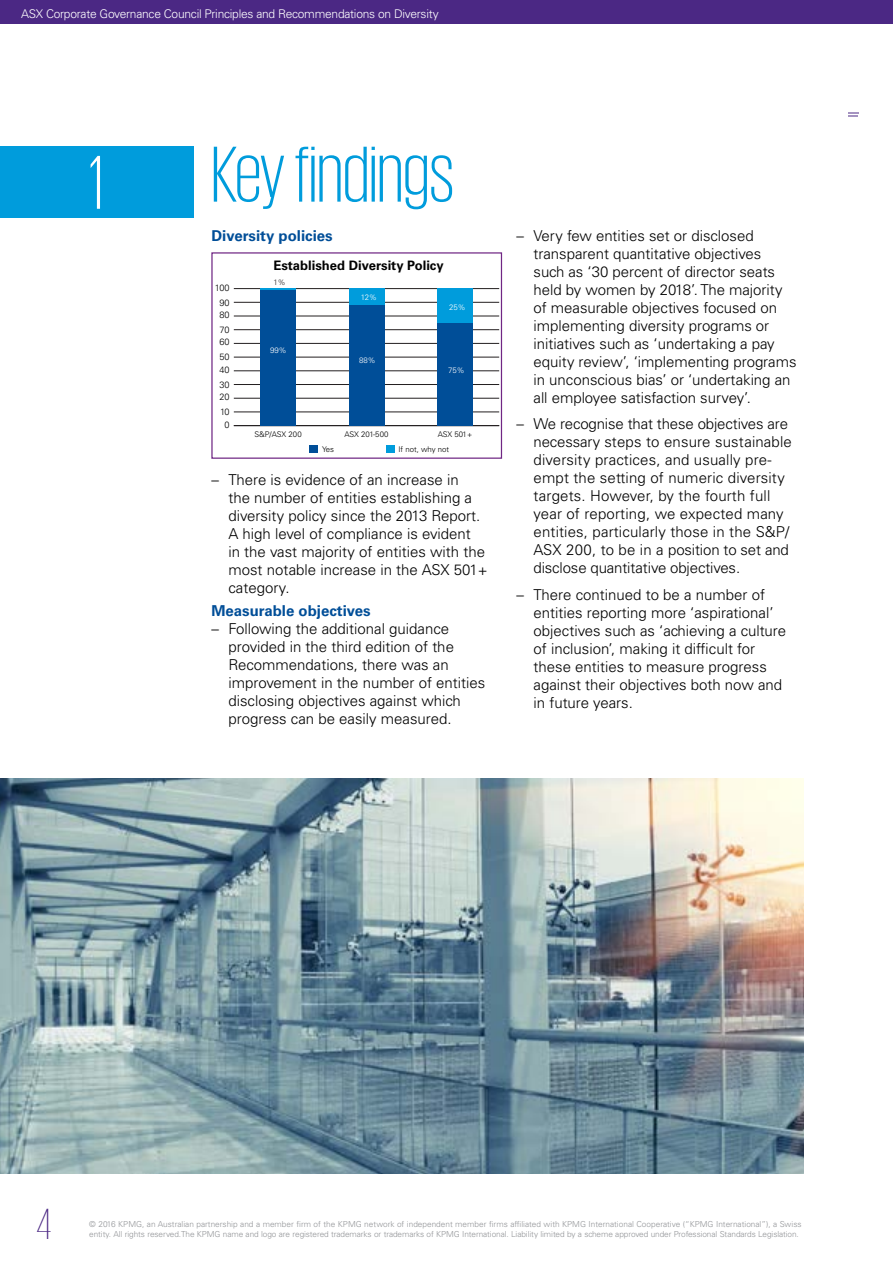
<style>
.page{position:relative;width:893px;height:1263px;background:#fff}
.page>*{position:absolute;margin:0;border:0;box-sizing:border-box;transform-origin:0 0}
.t1{font:300 81px "KPMG";color:#009cdc}
.t2{font:300 78px "KPMG";color:#fff}
.t3{font:200 45px "KPMG";color:#4b2884}
.t4{font:300 15px/18px "Univers LT Std";color:#000}
.t5{font:700 15px "Univers LT Std";color:#004e98}
.t6{font:700 13.05px "Univers LT Std";color:#000}
.t7{font:300 12px "Univers LT Std";letter-spacing:-.02em;color:#fff}
.t8{font:300 9.15px "Univers LT Std";color:#000}
.t9{font:300 8.25px/10.5px "Univers LT Std";letter-spacing:-.01em;color:#939598}
.t10{font:300 7.8px "Univers LT Std";color:#000}
.t11{font:300 7.8px "Univers LT Std";color:#fff}
.t12{font:300 7.8px "Univers LT Std";color:#231f20}
</style>
<div class="page">
<div style="left:0;top:0;width:893px;height:24px;background:#4b2884"></div>
<svg style="left:848px;top:112px;width:11px;height:5px"></svg>
<hr style="left:234px;top:425px;width:265px;height:1px;background:#231f20">
<hr style="left:234px;top:412px;width:265px;height:1px;background:#231f20">
<hr style="left:234px;top:398px;width:265px;height:1px;background:#231f20">
<hr style="left:234px;top:384px;width:265px;height:1px;background:#231f20">
<hr style="left:234px;top:371px;width:265px;height:1px;background:#231f20">
<hr style="left:234px;top:357px;width:265px;height:1px;background:#231f20">
<hr style="left:234px;top:343px;width:265px;height:1px;background:#231f20">
<hr style="left:234px;top:329px;width:265px;height:1px;background:#231f20">
<hr style="left:234px;top:316px;width:265px;height:1px;background:#231f20">
<hr style="left:234px;top:302px;width:265px;height:1px;background:#231f20">
<hr style="left:234px;top:288px;width:265px;height:1px;background:#231f20">
<hr style="left:260px;top:289px;width:36px;height:1px;background:#009cdc">
<div style="left:349px;top:289px;width:35px;height:16px;background:#009cdc"></div>
<div style="left:437px;top:289px;width:36px;height:34px;background:#009cdc"></div>
<div style="left:260px;top:290px;width:36px;height:136px;background:#004e98"></div>
<div style="left:349px;top:305px;width:35px;height:121px;background:#004e98"></div>
<div style="left:437px;top:323px;width:36px;height:103px;background:#004e98"></div>
<div style="left:386px;top:445px;width:8px;height:7px;background:#009cdc"></div>
<div style="left:309px;top:445px;width:9px;height:7px;background:#004e98"></div>
<div style="left:211px;top:252px;width:291px;height:207px;border:1px solid #702784"></div>
<div style="left:0;top:147px;width:193px;height:71px;background:#009cdc"></div>
<img style="left:0;top:779px;width:804px;height:395px">
<p class="t7" style="left:21px;top:6px;width:419px">ASX Corporate Governance Council Principles and Recommendations on Diversity</p>
<h2 class="t2" style="left:89px;top:145px;width:16px">1</h2>
<h1 class="t1" style="left:211px;top:135px;width:244px">Key findings</h1>
<p class="t5" style="left:211px;top:227px;width:123px">Diversity policies</p>
<p class="t6" style="left:273px;top:258px;width:172px">Established Diversity Policy</p>
<p class="t8" style="left:215px;top:282px;width:16px">100</p>
<p class="t8" style="left:219px;top:297px;width:12px">90</p>
<p class="t8" style="left:219px;top:309px;width:12px">80</p>
<p class="t8" style="left:219px;top:324px;width:12px">70</p>
<p class="t8" style="left:219px;top:337px;width:12px">60</p>
<p class="t8" style="left:219px;top:352px;width:12px">50</p>
<p class="t8" style="left:219px;top:364px;width:12px">40</p>
<p class="t8" style="left:219px;top:379px;width:12px">30</p>
<p class="t8" style="left:219px;top:391px;width:12px">20</p>
<p class="t8" style="left:220px;top:406px;width:11px">10</p>
<p class="t8" style="left:225px;top:419px;width:7px">0</p>
<p class="t12" style="left:273px;top:278px;width:14px">1%</p>
<p class="t11" style="left:270px;top:346px;width:18px">99%</p>
<p class="t11" style="left:361px;top:292px;width:18px">12%</p>
<p class="t11" style="left:359px;top:356px;width:18px">88%</p>
<p class="t11" style="left:449px;top:302px;width:18px">25%</p>
<p class="t11" style="left:448px;top:365px;width:18px">75%</p>
<p class="t10" style="left:254px;top:430px;width:49px">S&amp;P/ASX 200</p>
<p class="t10" style="left:344px;top:430px;width:46px">ASX 201-500</p>
<p class="t10" style="left:438px;top:430px;width:36px">ASX 501+</p>
<p class="t10" style="left:322px;top:445px;width:13px">Yes</p>
<p class="t10" style="left:398px;top:445px;width:52px">If not, why not</p>
<p class="t4" style="left:228px;top:471px;width:261px;text-indent:-17px">– There is evidence of an increase in<br>the number of entities establishing a diversity policy since the 2013 Report.<br>A high level of compliance is evident<br>in the vast majority of entities with the most notable increase in the ASX 501+ category.</p>
<p class="t5" style="left:211px;top:601px;width:161px">Measurable objectives</p>
<p class="t4" style="left:228px;top:619px;width:258px;text-indent:-17px">– Following the additional guidance provided in the third edition of the Recommendations, there was an improvement in the number of entities disclosing objectives against which progress can be easily measured.</p>
<p class="t4" style="left:533px;top:227px;width:264px;text-indent:-17px">– Very few entities set or disclosed transparent quantitative objectives<br>such as ‘30 percent of director seats held by women by 2018’. The majority of measurable objectives focused on implementing diversity programs or initiatives such as ‘undertaking a pay equity review’, ‘implementing programs in unconscious bias’ or ‘undertaking an all employee satisfaction survey’.</p>
<p class="t4" style="left:533px;top:415px;width:260px;text-indent:-17px">– We recognise that these objectives are necessary steps to ensure sustainable diversity practices, and usually pre&shy;empt the setting of numeric diversity targets. However, by the fourth full year of reporting, we expected many entities, particularly those in the S&amp;P/ ASX 200, to be in a position to set and disclose quantitative objectives.</p>
<p class="t4" style="left:533px;top:586px;width:254px;text-indent:-17px">– There continued to be a number of entities reporting more ‘aspirational’ objectives such as ‘achieving a culture of inclusion’, making it difficult for these entities to measure progress against their objectives both now and in future years.</p>
<h3 class="t3" style="left:37px;top:1202px;width:16px">4</h3>
<p class="t9" style="left:89px;top:1218px;width:714px">© 2016 KPMG, an Australian partnership and a member firm of the KPMG network of independent member firms affiliated with KPMG International Cooperative (“KPMG International”), a Swiss entity. All rights reserved.The KPMG name and logo are registered trademarks or trademarks of KPMG International. Liability limited by a scheme approved under Professional Standards Legislation.</p>
</div>
